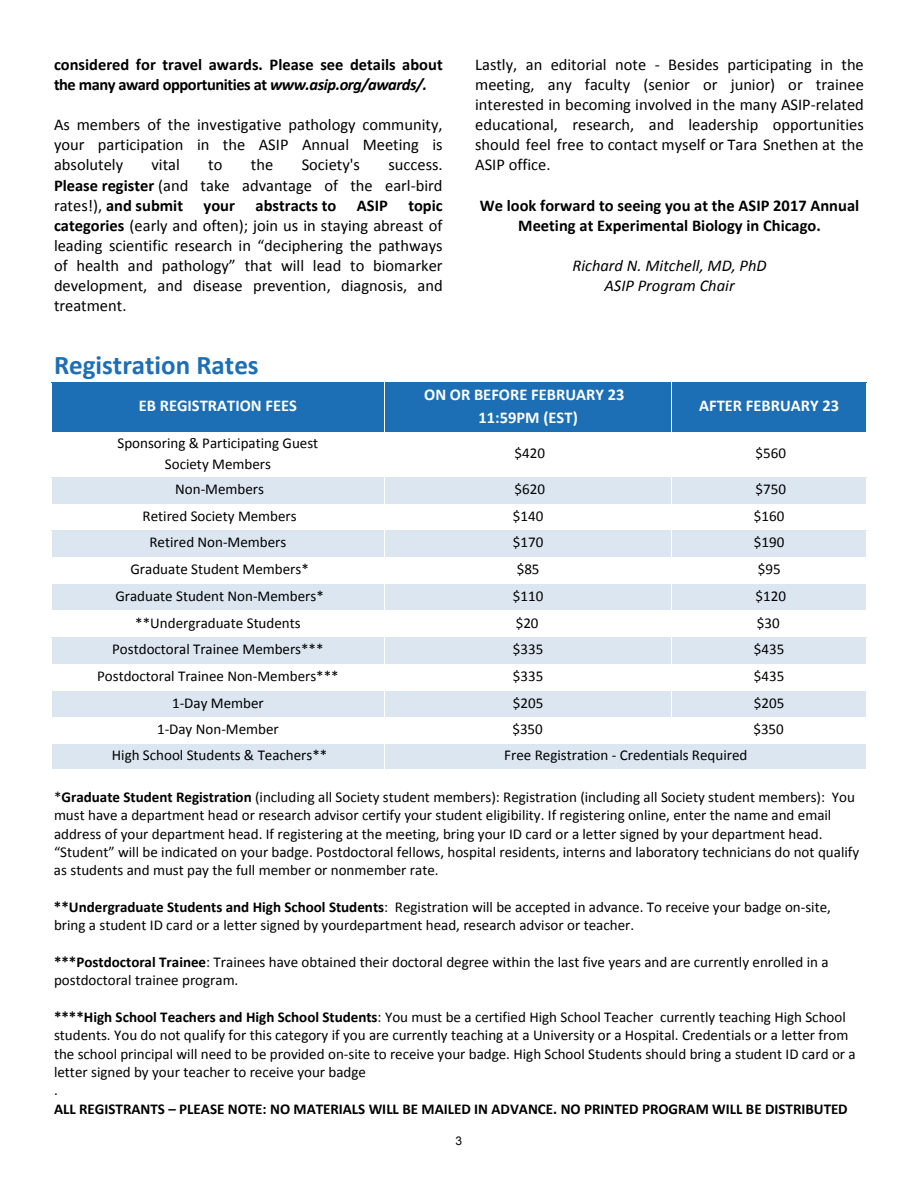
<style>
.page{position:relative;width:918px;height:1188px;background:#fff}
.page>*{position:absolute;margin:0;border:0;box-sizing:border-box;transform-origin:0 0}
.t1{font:700 27px "Calibri";color:#1d6fb5}
.t2{font:16.5px/20.1px "Calibri";color:#000;text-align:justify}
.t3{font:700 16.5px/20.1px "Calibri";color:#000}
.t4{font:700 16.5px/23.1px "Calibri";color:#fff;text-align:center}
.t5{font:italic 16.5px/20.1px "Calibri";color:#000;text-align:center}
.t6{font:15px/18.3px "Calibri";color:#000}
.t7{font:700 15px "Calibri";color:#000}
.t8{font:12px "Arial";color:#000}
.s1{font-style:italic}
.s2{font-weight:700}
</style>
<div class="page">
<div style="left:52px;top:383px;width:332px;height:48px;background:#1d6fb5"></div>
<div style="left:386px;top:384px;width:284px;height:23px;background:#1d6fb5"></div>
<div style="left:386px;top:407px;width:284px;height:23px;background:#1d6fb5"></div>
<div style="left:672px;top:383px;width:194px;height:48px;background:#1d6fb5"></div>
<hr style="left:385px;top:430px;width:286px;height:1px;background:#1d6fb5">
<hr style="left:385px;top:383px;width:286px;height:1px;background:#1d6fb5">
<hr style="left:385px;top:383px;width:1px;height:48px;background:#fff">
<hr style="left:672px;top:383px;width:1px;height:48px;background:#fff">
<div style="left:52px;top:478px;width:332px;height:26px;background:#dbe6f0"></div>
<div style="left:385px;top:478px;width:286px;height:26px;background:#dbe6f0"></div>
<div style="left:672px;top:478px;width:194px;height:26px;background:#dbe6f0"></div>
<div style="left:52px;top:531px;width:332px;height:26px;background:#dbe6f0"></div>
<div style="left:385px;top:531px;width:286px;height:26px;background:#dbe6f0"></div>
<div style="left:672px;top:531px;width:194px;height:26px;background:#dbe6f0"></div>
<div style="left:52px;top:584px;width:332px;height:26px;background:#dbe6f0"></div>
<div style="left:385px;top:584px;width:286px;height:26px;background:#dbe6f0"></div>
<div style="left:672px;top:584px;width:194px;height:26px;background:#dbe6f0"></div>
<div style="left:52px;top:638px;width:332px;height:26px;background:#dbe6f0"></div>
<div style="left:385px;top:638px;width:286px;height:26px;background:#dbe6f0"></div>
<div style="left:672px;top:638px;width:194px;height:26px;background:#dbe6f0"></div>
<div style="left:53px;top:693px;width:330px;height:22px;background:#dbe6f0"></div>
<div style="left:386px;top:693px;width:284px;height:22px;background:#dbe6f0"></div>
<div style="left:673px;top:693px;width:192px;height:22px;background:#dbe6f0"></div>
<hr style="left:52px;top:715px;width:332px;height:2px;background:#dbe6f0">
<hr style="left:52px;top:691px;width:332px;height:2px;background:#dbe6f0">
<hr style="left:385px;top:715px;width:286px;height:2px;background:#dbe6f0">
<hr style="left:385px;top:691px;width:286px;height:2px;background:#dbe6f0">
<hr style="left:672px;top:715px;width:194px;height:2px;background:#dbe6f0">
<hr style="left:672px;top:691px;width:194px;height:2px;background:#dbe6f0">
<svg style="left:669px;top:530px;width:4px;height:185px"></svg>
<div style="left:52px;top:744px;width:332px;height:25px;background:#dbe6f0"></div>
<div style="left:385px;top:744px;width:481px;height:25px;background:#dbe6f0"></div>
<svg style="left:385px;top:530px;width:1px;height:185px"></svg>
<p class="t3" style="left:54px;top:55px;width:390px">considered for travel awards. Please see details about the many award opportunities at <span class="s1">www.asip.org/awards/.</span></p>
<p class="t2" style="left:54px;top:116px;width:390px">As members of the investigative pathology community, your participation in the ASIP Annual Meeting is absolutely</p>
<p class="t2" style="left:151px;top:156px;width:30px">vital</p>
<p class="t2" style="left:208px;top:156px;width:16px">to</p>
<p class="t2" style="left:251px;top:156px;width:24px">the</p>
<p class="t2" style="left:302px;top:156px;width:60px">Society's</p>
<p class="t2" style="left:54px;top:156px;width:390px;text-indent:334px">success.<br><span class="s2">Please register</span> (and take advantage of the earl-bird rates!), <span class="s2">and submit your abstracts to ASIP topic categories</span> (early and often); join us in staying abreast of leading scientific research in “deciphering the pathways of health and pathology” that will lead to biomarker development, and disease prevention, diagnosis, and treatment.</p>
<p class="t2" style="left:475px;top:55px;width:390px">Lastly, an editorial note - Besides participating in the meeting, any faculty (senior or junior) or trainee interested in becoming involved in the many ASIP-related educational, research, and leadership opportunities should feel free to contact myself or Tara Snethen at the ASIP office.</p>
<p class="t3" style="left:480px;top:197px;width:381px;text-align:center">We look forward to seeing you at the ASIP 2017 Annual<br>Meeting at Experimental Biology in Chicago.</p>
<p class="t5" style="left:572px;top:257px;width:196px">Richard N. Mitchell, MD, PhD<br>ASIP Program Chair</p>
<h1 class="t1" style="left:54px;top:354px;width:206px">Registration Rates</h1>
<p class="t4" style="left:139px;top:396px;width:160px">EB REGISTRATION FEES</p>
<p class="t4" style="left:424px;top:384px;width:202px">ON OR BEFORE FEBRUARY 23<br>11:59PM (EST)</p>
<p class="t4" style="left:699px;top:396px;width:141px">AFTER FEBRUARY 23</p>
<p class="t6" style="left:117px;top:434px;width:202px;line-height:21px;text-align:center">Sponsoring &amp; Participating Guest<br>Society Members</p>
<p class="t6" style="left:515px;top:445px;width:32px">$420</p>
<p class="t6" style="left:756px;top:445px;width:32px">$560</p>
<p class="t6" style="left:175px;top:482px;width:90px">Non-Members</p>
<p class="t6" style="left:515px;top:482px;width:32px">$620</p>
<p class="t6" style="left:756px;top:482px;width:32px">$750</p>
<p class="t6" style="left:143px;top:508px;width:156px">Retired Society Members</p>
<p class="t6" style="left:513px;top:508px;width:32px">$140</p>
<p class="t6" style="left:754px;top:508px;width:32px">$160</p>
<p class="t6" style="left:149px;top:534px;width:138px">Retired Non-Members</p>
<p class="t6" style="left:513px;top:534px;width:32px">$170</p>
<p class="t6" style="left:754px;top:534px;width:32px">$190</p>
<p class="t6" style="left:130px;top:561px;width:180px">Graduate Student Members*</p>
<p class="t6" style="left:517px;top:561px;width:24px">$85</p>
<p class="t6" style="left:758px;top:561px;width:24px">$95</p>
<p class="t6" style="left:115px;top:588px;width:210px">Graduate Student Non-Members*</p>
<p class="t6" style="left:513px;top:588px;width:32px">$110</p>
<p class="t6" style="left:756px;top:588px;width:32px">$120</p>
<p class="t6" style="left:135px;top:615px;width:167px">**Undergraduate Students</p>
<p class="t6" style="left:516px;top:615px;width:24px">$20</p>
<p class="t6" style="left:757px;top:615px;width:24px">$30</p>
<p class="t6" style="left:112px;top:641px;width:213px">Postdoctoral Trainee Members***</p>
<p class="t6" style="left:513px;top:641px;width:32px">$335</p>
<p class="t6" style="left:754px;top:641px;width:32px">$435</p>
<p class="t6" style="left:97px;top:668px;width:243px">Postdoctoral Trainee Non-Members***</p>
<p class="t6" style="left:513px;top:668px;width:32px">$335</p>
<p class="t6" style="left:754px;top:668px;width:32px">$435</p>
<p class="t6" style="left:172px;top:695px;width:93px">1-Day Member</p>
<p class="t6" style="left:513px;top:695px;width:32px">$205</p>
<p class="t6" style="left:754px;top:695px;width:32px">$205</p>
<p class="t6" style="left:157px;top:721px;width:123px">1-Day Non-Member</p>
<p class="t6" style="left:512px;top:721px;width:32px">$350</p>
<p class="t6" style="left:753px;top:721px;width:32px">$350</p>
<p class="t6" style="left:112px;top:747px;width:217px">High School Students &amp; Teachers**</p>
<p class="t6" style="left:504px;top:747px;width:245px">Free Registration - Credentials Required</p>
<p class="t6" style="left:54px;top:789px;width:807px">*<span class="s2">Graduate Student Registration</span> (including all Society student members): Registration (including all Society student members): You must have a department head or research advisor certify your student eligibility. If registering online, enter the name and email address of your department head. If registering at the meeting, bring your ID card or a letter signed by your department head. “Student” will be indicated on your badge. Postdoctoral fellows, hospital residents, interns and laboratory technicians do not qualify as students and must pay the full member or nonmember rate.</p>
<p class="t6" style="left:54px;top:899px;width:779px"><span class="s2">**Undergraduate Students and High School Students</span>: Registration will be accepted in advance. To receive your badge on-site, bring a student ID card or a letter signed by yourdepartment head, research advisor or teacher.</p>
<p class="t6" style="left:54px;top:954px;width:776px"><span class="s2">***Postdoctoral Trainee</span>: Trainees have obtained their doctoral degree within the last five years and are currently enrolled in a postdoctoral trainee program.</p>
<p class="t6" style="left:54px;top:1009px;width:803px"><span class="s2">****High School Teachers and High School Students</span>: You must be a certified High School Teacher currently teaching High School students. You do not qualify for this category if you are currently teaching at a University or a Hospital. Credentials or a letter from the school principal will need to be provided on-site to receive your badge. High School Students should bring a student ID card or a letter signed by your teacher to receive your badge<br>.</p>
<p class="t7" style="left:54px;top:1102px;width:795px">ALL REGISTRANTS – PLEASE NOTE: NO MATERIALS WILL BE MAILED IN ADVANCE. NO PRINTED PROGRAM WILL BE DISTRIBUTED</p>
<p class="t8" style="left:456px;top:1133px;width:8px">3</p>
</div>
